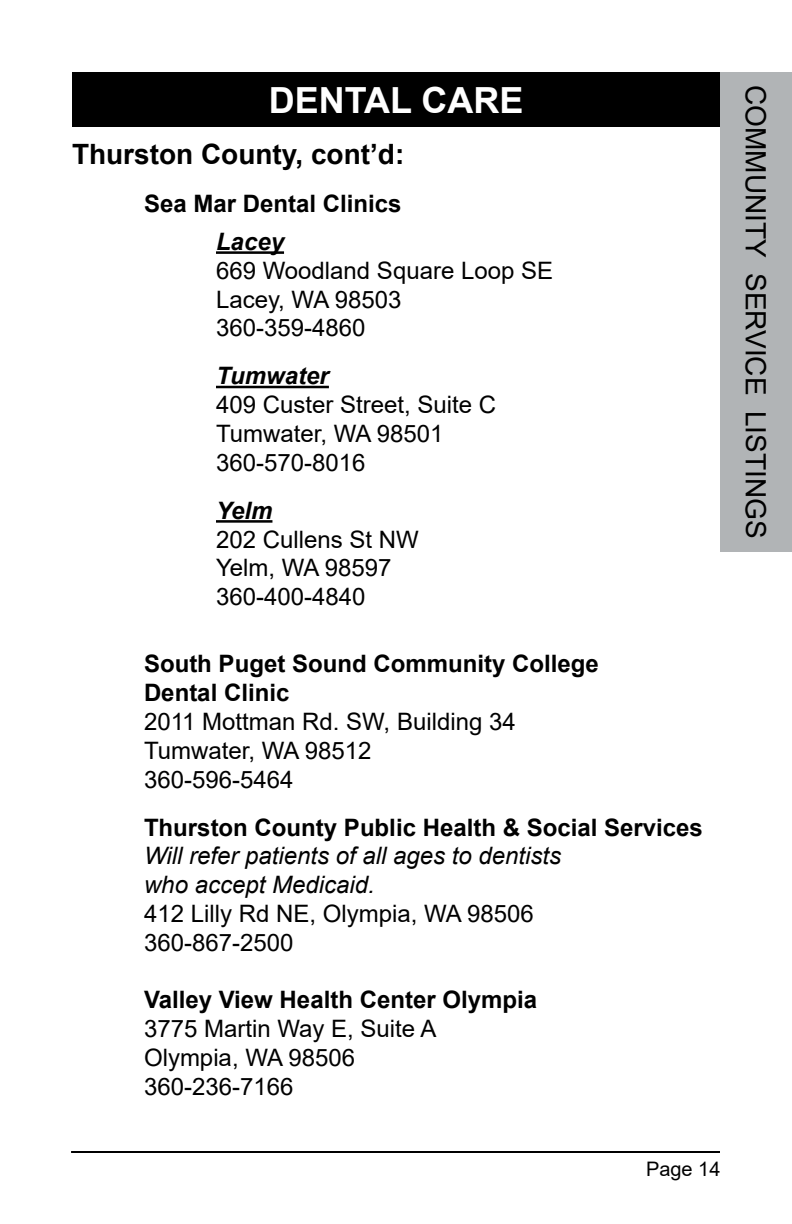
<style>
.page{position:relative;width:792px;height:1224px;background:#fff}
.page>*{position:absolute;margin:0;border:0;box-sizing:border-box;transform-origin:0 0}
.t1{font:700 36px "Arial";color:#fff}
.t2{font:28px "Arial";color:#000}
.t3{font:700 28px "Arial";color:#000}
.t4{font:24px/28.8px "Arial";color:#000}
.t5{font:700 24px/28.8px "Arial";color:#000}
.t6{font:italic 24px/28.8px "Arial";color:#000}
.t7{font:italic 700 24px "Arial";color:#000}
.t8{font:20px "Arial";color:#000}
</style>
<div class="page">
<div style="left:720px;top:72px;width:72px;height:480px;background:#b1b4b6"></div>
<div style="left:72px;top:72px;width:648px;height:55px;background:#000"></div>
<hr style="left:216px;top:251px;width:68px;height:3px;background:#000">
<hr style="left:216px;top:386px;width:113px;height:2px;background:#000">
<hr style="left:216px;top:520px;width:56px;height:3px;background:#000">
<hr style="left:71px;top:1151px;width:649px;height:2px;background:#000">
<h1 class="t1" style="left:269px;top:75px;width:256px">DENTAL CARE</h1>
<p class="t3" style="left:72px;top:134px;width:334px">Thurston County, cont’d:</p>
<p class="t5" style="left:144px;top:189px;width:259px">Sea Mar Dental Clinics</p>
<p class="t7" style="left:216px;top:226px;width:70px">Lacey</p>
<p class="t4" style="left:216px;top:256px;width:339px">669 Woodland Square Loop SE<br>Lacey, WA 98503<br>360-359-4860</p>
<p class="t7" style="left:216px;top:360px;width:114px">Tumwater</p>
<p class="t4" style="left:216px;top:390px;width:282px">409 Custer Street, Suite C<br>Tumwater, WA 98501<br>360-570-8016</p>
<p class="t7" style="left:216px;top:494px;width:58px">Yelm</p>
<p class="t4" style="left:216px;top:525px;width:204px">202 Cullens St NW<br>Yelm, WA 98597<br>360-400-4840</p>
<p class="t5" style="left:144px;top:650px;width:456px">South Puget Sound Community College<br>Dental Clinic</p>
<p class="t4" style="left:144px;top:707px;width:373px">2011 Mottman Rd. SW, Building 34<br>Tumwater, WA 98512<br>360-596-5464</p>
<p class="t5" style="left:144px;top:813px;width:560px">Thurston County Public Health &amp; Social Services</p>
<p class="t6" style="left:144px;top:842px;width:419px">Will refer patients of all ages to dentists who accept Medicaid.</p>
<p class="t4" style="left:144px;top:899px;width:391px">412 Lilly Rd NE, Olympia, WA 98506<br>360-867-2500</p>
<p class="t5" style="left:144px;top:986px;width:395px">Valley View Health Center Olympia</p>
<p class="t4" style="left:144px;top:1014px;width:294px">3775 Martin Way E, Suite A<br>Olympia, WA 98506<br>360-236-7166</p>
<p class="t2" style="left:775px;top:85px;width:455px;rotate:90deg">COMMUNITY SERVICE LISTINGS</p>
<p class="t8" style="left:646px;top:1156px;width:76px">Page 14</p>
</div>
